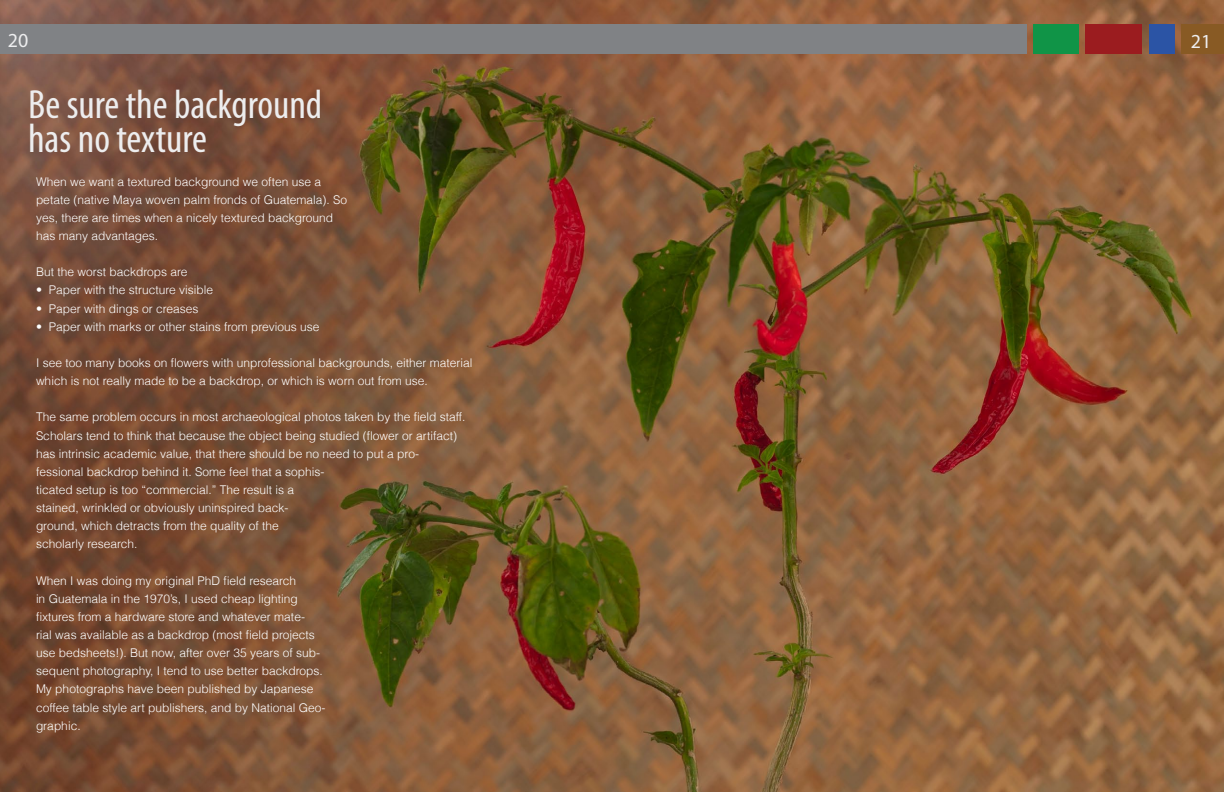
<style>
.page{position:relative;width:1224px;height:792px;background:#fff}
.page>*{position:absolute;margin:0;border:0;box-sizing:border-box;transform-origin:0 0}
.t1{font:condensed 40.9px/34.5px "Myriad Pro";color:#ededee}
.t2{font:19.9px "Myriad Pro";color:#ededee}
.t3{font:300 12px/18.1px "Helvetica";color:#fff}
</style>
<div class="page">
<img style="left:0;top:0;width:1224px;height:792px">
<div style="left:1033px;top:25px;width:45px;height:29px;background:#109447"></div>
<div style="left:1085px;top:25px;width:57px;height:29px;background:#9b1c1f"></div>
<div style="left:1150px;top:25px;width:25px;height:29px;background:#2b54a5"></div>
<div style="left:1181px;top:25px;width:43px;height:29px;background:#885a24"></div>
<div style="left:0;top:25px;width:1026px;height:29px;background:#808285"></div>
<h2 class="t2" style="left:8px;top:28px;width:22px">20</h2>
<h2 class="t2" style="left:1191px;top:29px;width:22px">21</h2>
<h1 class="t1" style="left:28px;top:86px;width:296px">Be sure the background has no texture</h1>
<p class="t3" style="left:36px;top:172px;width:313px">When we want a textured background we often use a petate (native Maya woven palm fronds of Guatemala). So yes, there are times when a nicely textured background has many advantages.</p>
<p class="t3" style="left:36px;top:263px;width:153px">But the worst backdrops are</p>
<p class="t3" style="left:36px;top:281px;width:179px">• Paper with the structure visible</p>
<p class="t3" style="left:36px;top:299px;width:164px">• Paper with dings or creases</p>
<p class="t3" style="left:36px;top:317px;width:285px">• Paper with marks or other stains from previous use</p>
<p class="t3" style="left:36px;top:354px;width:438px">I see too many books on flowers with unprofessional backgrounds, either material which is not really made to be a backdrop, or which is worn out from use.</p>
<p class="t3" style="left:36px;top:408px;width:431px">The same problem occurs in most archaeological photos taken by the field staff.<br>Scholars tend to think that because the object being studied (flower or artifact) has intrinsic academic value, that there should be no need to put a pro&shy;fessional backdrop behind it. Some feel that a sophis-<br>ticated setup is too “commercial.” The result is a<br>stained, wrinkled or obviously uninspired back-<br>ground, which detracts from the quality of the<br>scholarly research.</p>
<p class="t3" style="left:36px;top:571px;width:291px">When I was doing my original PhD field research<br>in Guatemala in the 1970’s, I used cheap lighting fixtures from a hardware store and whatever mate-<br>rial was available as a backdrop (most field projects use bedsheets!). But now, after over 35 years of sub&shy;sequent photography, I tend to use better backdrops.<br>My photographs have been published by Japanese coffee table style art publishers, and by National Geo&shy;graphic.</p>
</div>
